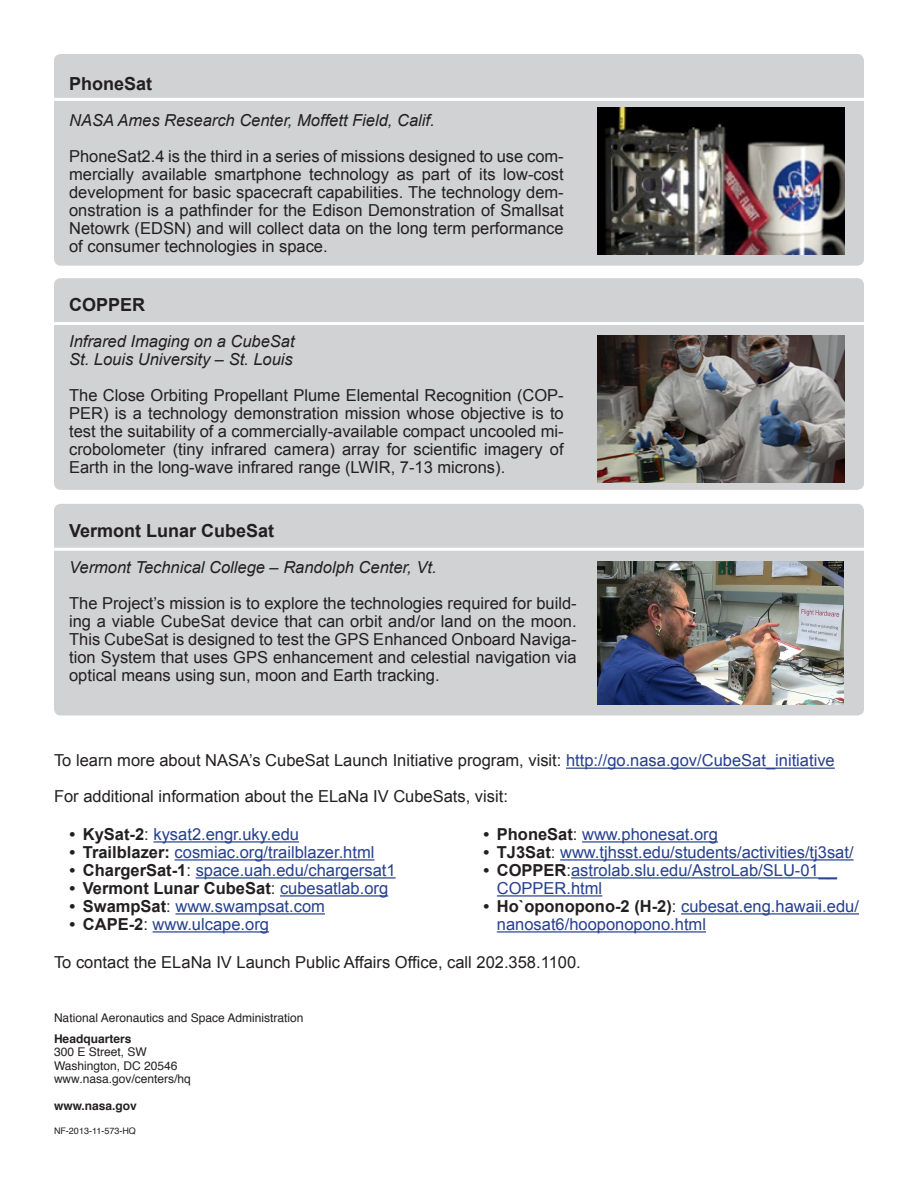
<style>
.page{position:relative;width:918px;height:1188px;background:#fff}
.page>*{position:absolute;margin:0;border:0;box-sizing:border-box;transform-origin:0 0}
.Subheads{font:700 18px "Arial";color:#231f20}
.Body{font:16.5px/18px "Arial";color:#231f20;text-align:justify}
.t1{font:16.5px/18px "Arial";color:#253f8e}
.Body-2{font:italic 16.5px "Arial";color:#231f20}
.t2{font:700 16.5px "Arial";color:#231f20}
.t3{font:12px "Helvetica";color:#231f20}
.t4{font:700 12px "Helvetica";color:#231f20}
.t5{font:9px "Helvetica";color:#231f20}
.s1{color:#253f8e}
.s2{font-weight:700;color:#231f20}
.s3{color:#231f20}
.s4{font-weight:400}
.s5{font-weight:400;color:#253f8e}
</style>
<div class="page">
<hr style="left:566px;top:768px;width:269px;height:1px;background:#253f8e">
<div style="left:54px;top:54px;width:810px;height:212px;background:#d1d2d4;border-radius:7px"></div>
<hr style="left:54px;top:98px;width:819px;height:3px;background:#fff">
<img style="left:598px;top:107px;width:247px;height:147px">
<div style="left:54px;top:504px;width:810px;height:212px;background:#d1d2d4;border-radius:7px"></div>
<hr style="left:54px;top:548px;width:819px;height:3px;background:#fff">
<div style="left:54px;top:278px;width:810px;height:212px;background:#d1d2d4;border-radius:7px"></div>
<hr style="left:54px;top:322px;width:819px;height:3px;background:#fff">
<img style="left:598px;top:335px;width:247px;height:148px">
<img style="left:598px;top:561px;width:246px;height:143px">
<hr style="left:153px;top:841px;width:146px;height:2px;background:#253f8e">
<hr style="left:175px;top:859px;width:199px;height:2px;background:#253f8e">
<hr style="left:196px;top:877px;width:200px;height:2px;background:#253f8e">
<hr style="left:280px;top:895px;width:108px;height:2px;background:#253f8e">
<hr style="left:176px;top:913px;width:149px;height:2px;background:#253f8e">
<hr style="left:153px;top:931px;width:116px;height:2px;background:#253f8e">
<hr style="left:582px;top:841px;width:136px;height:2px;background:#253f8e">
<hr style="left:560px;top:859px;width:294px;height:2px;background:#253f8e">
<hr style="left:571px;top:877px;width:266px;height:2px;background:#253f8e">
<hr style="left:497px;top:895px;width:105px;height:2px;background:#253f8e">
<hr style="left:681px;top:913px;width:178px;height:2px;background:#253f8e">
<hr style="left:497px;top:931px;width:209px;height:2px;background:#253f8e">
<p class="Subheads" style="left:69px;top:72px;width:85px">PhoneSat</p>
<p class="Body-2" style="left:69px;top:110px;width:367px">NASA Ames Research Center, Moffett Field, Calif.</p>
<p class="Body" style="left:69px;top:147px;width:496px">PhoneSat2.4 is the third in a series of missions designed to use com&shy;mercially available smartphone technology as part of its low-cost development for basic spacecraft capabilities. The technology dem&shy;onstration is a pathfinder for the Edison Demonstration of Smallsat Netowrk (EDSN) and will collect data on the long term performance of consumer technologies in space.</p>
<p class="Subheads" style="left:69px;top:292px;width:78px">COPPER</p>
<p class="Body-2" style="left:69px;top:330px;width:227px">Infrared Imaging on a CubeSat</p>
<p class="Body-2" style="left:69px;top:348px;width:225px">St. Louis University – St. Louis</p>
<p class="Body" style="left:69px;top:386px;width:496px">The Close Orbiting Propellant Plume Elemental Recognition (COP-PER) is a technology demonstration mission whose objective is to test the suitability of a commercially-available compact uncooled mi&shy;crobolometer (tiny infrared camera) array for scientific imagery of Earth in the long-wave infrared range (LWIR, 7-13 microns).</p>
<p class="Subheads" style="left:69px;top:519px;width:207px">Vermont Lunar CubeSat</p>
<p class="Body-2" style="left:69px;top:557px;width:369px">Vermont Technical College – Randolph Center, Vt.</p>
<p class="Body" style="left:69px;top:595px;width:509px">The Project’s mission is to explore the technologies required for build&shy;ing a viable CubeSat device that can orbit and/or land on the moon.<br>This CubeSat is designed to test the GPS Enhanced Onboard Naviga&shy;tion System that uses GPS enhancement and celestial navigation via optical means using sun, moon and Earth tracking.</p>
<p class="Body" style="left:54px;top:752px;width:782px">To learn more about NASA’s CubeSat Launch Initiative program, visit: <span class="s1">http://go.nasa.gov/CubeSat_initiative</span></p>
<p class="Body" style="left:54px;top:788px;width:455px">For additional information about the ELaNa IV CubeSats, visit:</p>
<p class="t1" style="left:69px;top:826px;width:231px"><span class="s2">• KySat-2</span><span class="s3">:</span> kysat2.engr.uky.edu</p>
<p class="t1" style="left:69px;top:844px;width:307px"><span class="s2">• Trailblazer:</span> cosmiac.org/trailblazer.html</p>
<p class="t1" style="left:69px;top:862px;width:328px"><span class="s2">• ChargerSat-1</span><span class="s3">:</span> space.uah.edu/chargersat1</p>
<p class="t2" style="left:69px;top:877px;width:320px">• Vermont Lunar CubeSat<span class="s4">:</span> <span class="s5">cubesatlab.org</span></p>
<p class="t1" style="left:69px;top:898px;width:257px"><span class="s2">• SwampSat</span><span class="s3">:</span> www.swampsat.com</p>
<p class="t1" style="left:69px;top:916px;width:201px"><span class="s2">• CAPE-2</span><span class="s3">:</span> www.ulcape.org</p>
<p class="t1" style="left:483px;top:826px;width:236px"><span class="s2">• PhoneSat</span><span class="s3">:</span> www.phonesat.org</p>
<p class="t1" style="left:483px;top:844px;width:372px"><span class="s2">• TJ3Sat</span><span class="s3">:</span> www.tjhsst.edu/students/activities/tj3sat/</p>
<p class="t1" style="left:497px;top:862px;width:342px;text-indent:-14px"><span class="s2">• COPPER</span><span class="s3">:</span>astrolab.slu.edu/AstroLab/SLU-01__<br>COPPER.html</p>
<p class="t1" style="left:497px;top:898px;width:364px;text-indent:-14px"><span class="s2">• Ho`oponopono-2 (H-2)</span><span class="s3">:</span> cubesat.eng.hawaii.edu/ nanosat6/hooponopono.html</p>
<p class="Body" style="left:54px;top:954px;width:528px">To contact the ELaNa IV Launch Public Affairs Office, call 202.358.1100.</p>
<p class="t3" style="left:54px;top:1009px;width:251px">National Aeronautics and Space Administration</p>
<p class="t4" style="left:54px;top:1029px;width:79px">Headquarters</p>
<p class="t3" style="left:54px;top:1043px;width:94px">300 E Street, SW</p>
<p class="t3" style="left:54px;top:1057px;width:125px">Washington, DC 20546</p>
<p class="t3" style="left:54px;top:1070px;width:138px">www.nasa.gov/centers/hq</p>
<p class="t4" style="left:54px;top:1096px;width:84px">www.nasa.gov</p>
<p class="t5" style="left:54px;top:1124px;width:83px">NF-2013-11-573-HQ</p>
</div>
